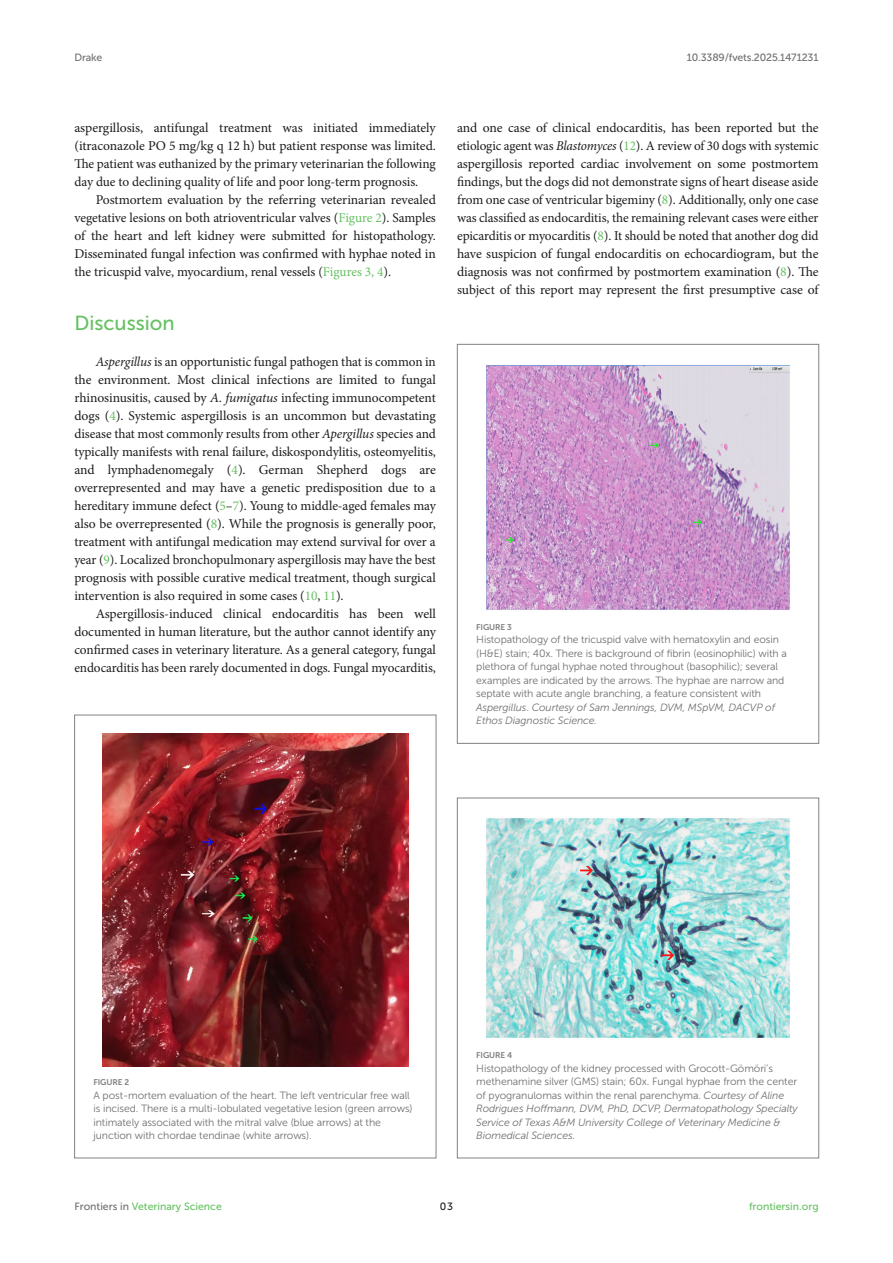
<style>
.page{position:relative;width:893px;height:1263px;background:#fff}
.page>*{position:absolute;margin:0;border:0;box-sizing:border-box;transform-origin:0 0}
.HEAD_1{font:20.25px "Museo Sans 500";color:#65c161}
.TEXT{font:13.5px/18px "Minion Pro";letter-spacing:-.005em;color:#1b1c1b;text-align:justify}
.FIG_LEG{font:10.5px/13.5px "Museo Sans 300";letter-spacing:-.01em;color:#706f70}
.t1{font:10.5px "Museo Sans 500";color:#65c161}
.t2{font:10.5px "Museo Sans 500";letter-spacing:-.015em;color:#706f70}
.t3{font:10.5px "Museo Sans 500";color:#1b1c1b}
.FIG_HD{font:8.25px "Museo Sans 700";letter-spacing:-.01em;color:#7e7f7f}
.s1{color:#65c161}
.s2{font-style:italic}
.s3{color:#706f70}
</style>
<div class="page">
<img style="left:102px;top:734px;width:306px;height:332px">
<img style="left:486px;top:365px;width:304px;height:245px">
<div style="left:457px;top:344px;width:362px;height:399px;border:1px solid #808285"></div>
<img style="left:486px;top:818px;width:304px;height:220px">
<div style="left:457px;top:798px;width:362px;height:360px;border:1px solid #808285"></div>
<p class="t2" style="left:74px;top:51px;width:29px">Drake</p>
<p class="t2" style="left:687px;top:51px;width:133px">10.3389/fvets.2025.1471231</p>
<p class="TEXT" style="left:74px;top:119px;width:363px">aspergillosis, antifungal treatment was initiated immediately (itraconazole PO 5 mg/kg q 12 h) but patient response was limited.<br>The patient was euthanized by the primary veterinarian the following day due to declining quality of life and poor long-term prognosis.</p>
<p class="TEXT" style="left:74px;top:191px;width:363px;text-indent:21px">Postmortem evaluation by the referring veterinarian revealed vegetative lesions on both atrioventricular valves (<span class="s1">Figure 2</span>). Samples of the heart and left kidney were submitted for histopathology.<br>Disseminated fungal infection was confirmed with hyphae noted in the tricuspid valve, myocardium, renal vessels (<span class="s1">Figures 3, 4</span>).</p>
<p class="HEAD_1" style="left:74px;top:312px;width:102px">Discussion</p>
<p class="TEXT" style="left:74px;top:353px;width:363px;text-indent:21px"><span class="s2">Aspergillus</span> is an opportunistic fungal pathogen that is common in the environment. Most clinical infections are limited to fungal rhinosinusitis, caused by <span class="s2">A. fumigatus</span> infecting immunocompetent dogs (<span class="s1">4</span>). Systemic aspergillosis is an uncommon but devastating disease that most commonly results from other <span class="s2">Apergillus</span> species and typically manifests with renal failure, diskospondylitis, osteomyelitis, and lymphadenomegaly (<span class="s1">4</span>). German Shepherd dogs are overrepresented and may have a genetic predisposition due to a hereditary immune defect (<span class="s1">5</span>–<span class="s1">7</span>). Young to middle-aged females may also be overrepresented (<span class="s1">8</span>). While the prognosis is generally poor, treatment with antifungal medication may extend survival for over a year (<span class="s1">9</span>). Localized bronchopulmonary aspergillosis may have the best prognosis with possible curative medical treatment, though surgical intervention is also required in some cases (<span class="s1">10</span>, <span class="s1">11</span>).</p>
<p class="TEXT" style="left:74px;top:605px;width:363px;text-indent:21px">Aspergillosis-induced clinical endocarditis has been well documented in human literature, but the author cannot identify any confirmed cases in veterinary literature. As a general category, fungal endocarditis has been rarely documented in dogs. Fungal myocarditis,</p>
<p class="TEXT" style="left:457px;top:119px;width:363px">and one case of clinical endocarditis, has been reported but the etiologic agent was <span class="s2">Blastomyces</span> (<span class="s1">12</span>). A review of 30 dogs with systemic aspergillosis reported cardiac involvement on some postmortem findings, but the dogs did not demonstrate signs of heart disease aside from one case of ventricular bigeminy (<span class="s1">8</span>). Additionally, only one case was classified as endocarditis, the remaining relevant cases were either epicarditis or myocarditis (<span class="s1">8</span>). It should be noted that another dog did have suspicion of fungal endocarditis on echocardiogram, but the diagnosis was not confirmed by postmortem examination (<span class="s1">8</span>). The subject of this report may represent the first presumptive case of</p>
<p class="FIG_HD" style="left:476px;top:622px;width:37px">FIGURE 3</p>
<p class="FIG_LEG" style="left:476px;top:633px;width:312px">Histopathology of the tricuspid valve with hematoxylin and eosin (H&amp;E) stain; 40x. There is background of fibrin (eosinophilic) with a plethora of fungal hyphae noted throughout (basophilic); several examples are indicated by the arrows. The hyphae are narrow and septate with acute angle branching, a feature consistent with <span class="s2">Aspergillus</span>. <span class="s2">Courtesy of Sam Jennings, DVM, MSpVM, DACVP of Ethos Diagnostic Science.</span></p>
<p class="FIG_HD" style="left:94px;top:1077px;width:37px">FIGURE 2</p>
<p class="FIG_LEG" style="left:94px;top:1088px;width:321px">A post-mortem evaluation of the heart. The left ventricular free wall is incised. There is a multi-lobulated vegetative lesion (green arrows) intimately associated with the mitral valve (blue arrows) at the junction with chordae tendinae (white arrows).</p>
<p class="FIG_HD" style="left:476px;top:1050px;width:37px">FIGURE 4</p>
<p class="FIG_LEG" style="left:476px;top:1061px;width:323px">Histopathology of the kidney processed with Grocott-Gömöri’s methenamine silver (GMS) stain; 60x. Fungal hyphae from the center of pyogranulomas within the renal parenchyma. <span class="s2">Courtesy of Aline Rodrigues Hoffmann, DVM, PhD, DCVP, Dermatopathology Specialty Service of Texas A&amp;M University College of Veterinary Medicine &amp; Biomedical Sciences.</span></p>
<p class="t1" style="left:74px;top:1200px;width:149px"><span class="s3">Frontiers in</span> Veterinary Science</p>
<p class="t3" style="left:440px;top:1200px;width:15px">03</p>
<p class="t1" style="left:749px;top:1200px;width:71px">frontiersin.org</p>
</div>
